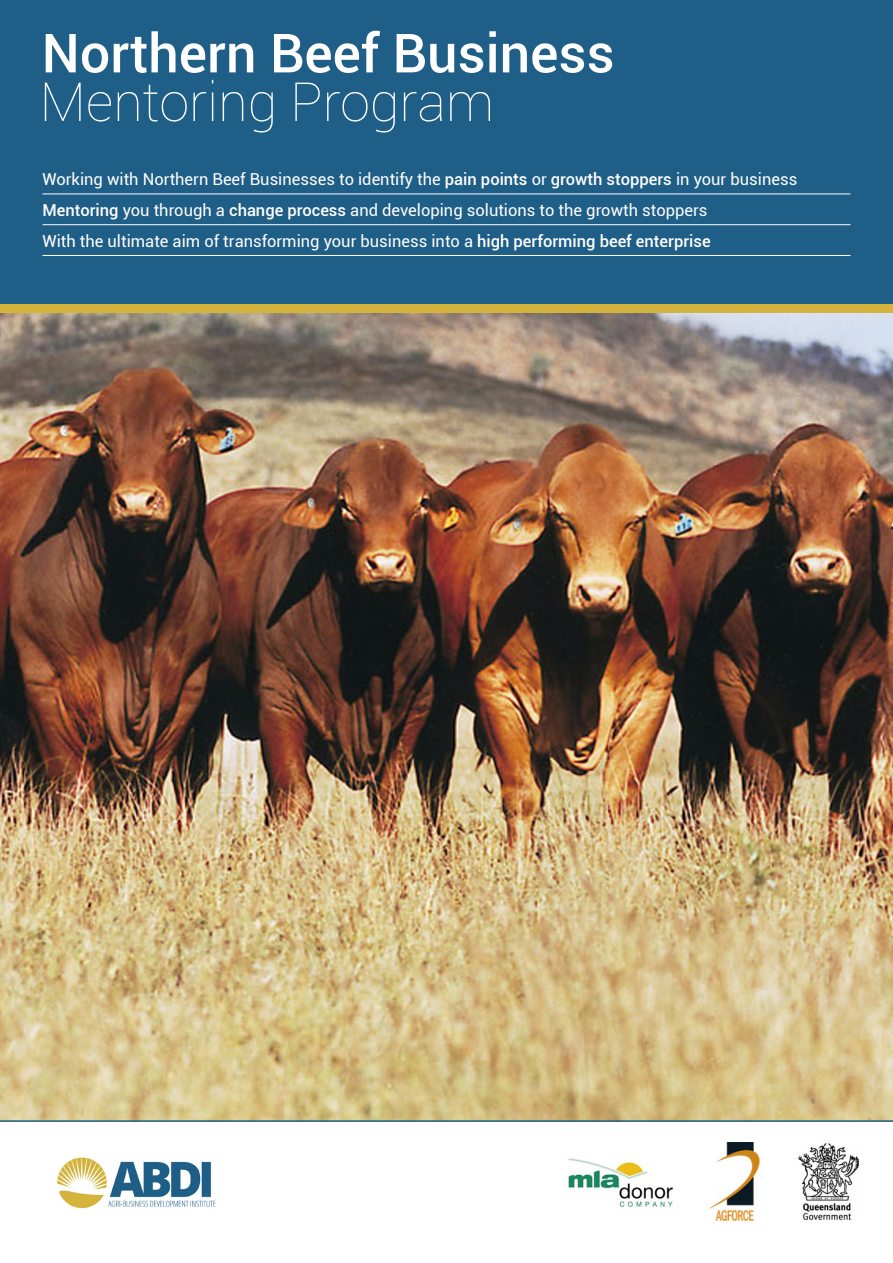
<style>
.page{position:relative;width:893px;height:1263px;background:#fff}
.page>*{position:absolute;margin:0;border:0;box-sizing:border-box;transform-origin:0 0}
.t1{font:500 54px "Roboto";color:#fff}
.t2{font:100 54px "Roboto";color:#fff}
.intro_topics{font:16.5px "Roboto";color:#fff}
.s1{font-weight:500}
</style>
<div class="page">
<div style="left:0;top:0;width:893px;height:406px;background:#1f5e87"></div>
<img style="left:0;top:313px;width:893px;height:807px">
<div style="left:0;top:304px;width:893px;height:9px;background:#d4b43d"></div>
<img style="left:57px;top:1157px;width:159px;height:52px">
<hr style="left:0;top:1120px;width:893px;height:2px;background:#1f5e87">
<img style="left:568px;top:1142px;width:291px;height:78px">
<hr style="left:43px;top:194px;width:807px;height:1px;background:#fff">
<hr style="left:43px;top:224px;width:807px;height:1px;background:#fff">
<hr style="left:43px;top:255px;width:807px;height:1px;background:#fff">
<p class="t1" style="left:42px;top:15px;width:574px">Northern Beef Business</p>
<p class="t2" style="left:40px;top:64px;width:456px">Mentoring Program</p>
<p class="intro_topics" style="left:43px;top:168px;width:756px">Working with Northern Beef Businesses to identify the <span class="s1">pain points</span> or <span class="s1">growth stoppers</span> in your business</p>
<p class="intro_topics" style="left:43px;top:199px;width:666px"><span class="s1">Mentoring</span> you through a <span class="s1">change process</span> and developing solutions to the growth stoppers</p>
<p class="intro_topics" style="left:43px;top:229px;width:670px">With the ultimate aim of transforming your business into a <span class="s1">high performing beef enterprise</span></p>
</div>
